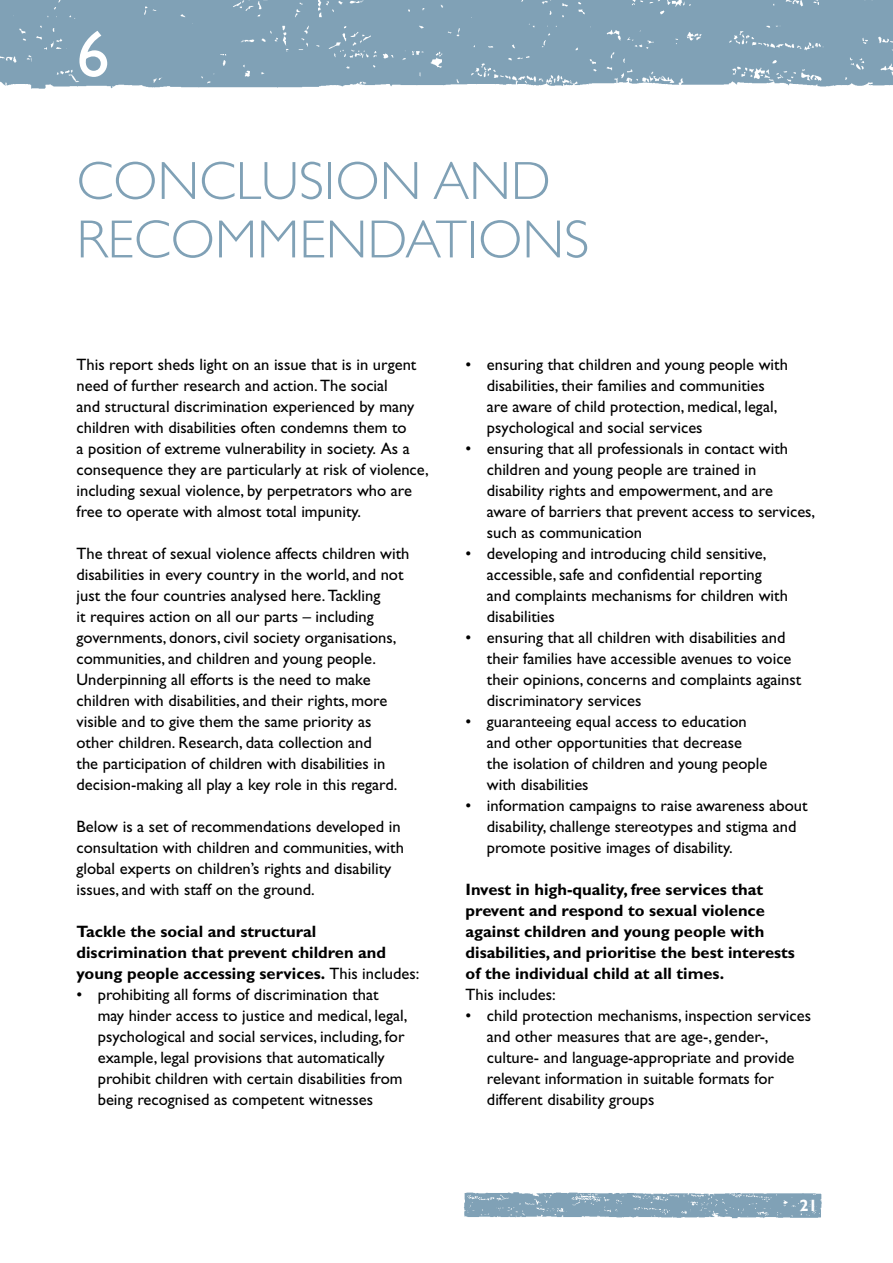
<style>
.page{position:relative;width:893px;height:1263px;background:#fff}
.page>*{position:absolute;margin:0;border:0;box-sizing:border-box;transform-origin:0 0}
.t1{font:66px "Gill Sans";color:#fff}
.t2{font:300 54px/58.5px "Gill Sans";color:#80a1b6}
.t3{font:16.5px/21px "Gill Sans";color:#000}
.t4{font:700 16.5px/21px "Gill Sans";color:#000}
.t5{font:700 16.5px "Gill Sans";color:#fff}
.s1{font-weight:400}
</style>
<div class="page">
<img style="left:464px;top:1192px;width:358px;height:27px">
<img style="left:0;top:0;width:893px;height:89px">
<div style="left:68px;top:22px;width:147px;height:61px;background:#80a1b6"></div>
<h1 class="t1" style="left:77px;top:16px;width:35px">6</h1>
<h2 class="t2" style="left:77px;top:152px;width:514px">CONCLUSION AND<br>RECOMMENDATIONS</h2>
<p class="t3" style="left:77px;top:354px;width:354px">this report sheds light on an issue that is in urgent need of further research and action. the social<br>and structural discrimination experienced by many children with disabilities often condemns them to<br>a position of extreme vulnerability in society. as a consequence they are particularly at risk of violence, including sexual violence, by perpetrators who are free to operate with almost total impunity.</p>
<p class="t3" style="left:77px;top:543px;width:334px">the threat of sexual violence affects children with disabilities in every country in the world, and not just the four countries analysed here. tackling<br>it requires action on all our parts – including governments, donors, civil society organisations, communities, and children and young people. underpinning all efforts is the need to make children with disabilities, and their rights, more visible and to give them the same priority as other children. research, data collection and<br>the participation of children with disabilities in decision-making all play a key role in this regard.</p>
<p class="t3" style="left:77px;top:816px;width:329px">below is a set of recommendations developed in consultation with children and communities, with global experts on children’s rights and disability issues, and with staff on the ground.</p>
<p class="t4" style="left:77px;top:921px;width:344px">Tackle the social and structural discrimination that prevent children and young people accessing services. <span class="s1">this includes:</span></p>
<p class="t3" style="left:98px;top:984px;width:311px;text-indent:-21px">• prohibiting all forms of discrimination that may hinder access to justice and medical, legal, psychological and social services, including, for example, legal provisions that automatically prohibit children with certain disabilities from being recognised as competent witnesses</p>
<p class="t3" style="left:487px;top:354px;width:302px;text-indent:-21px">• ensuring that children and young people with disabilities, their families and communities are aware of child protection, medical, legal, psychological and social services</p>
<p class="t3" style="left:487px;top:438px;width:330px;text-indent:-21px">• ensuring that all professionals in contact with children and young people are trained in disability rights and empowerment, and are aware of barriers that prevent access to services, such as communication</p>
<p class="t3" style="left:487px;top:543px;width:303px;text-indent:-21px">• developing and introducing child sensitive, accessible, safe and confidential reporting and complaints mechanisms for children with disabilities</p>
<p class="t3" style="left:487px;top:627px;width:316px;text-indent:-21px">• ensuring that all children with disabilities and their families have accessible avenues to voice their opinions, concerns and complaints against discriminatory services</p>
<p class="t3" style="left:487px;top:711px;width:282px;text-indent:-21px">• guaranteeing equal access to education and other opportunities that decrease the isolation of children and young people with disabilities</p>
<p class="t3" style="left:487px;top:795px;width:322px;text-indent:-21px">• information campaigns to raise awareness about disability, challenge stereotypes and stigma and promote positive images of disability.</p>
<p class="t4" style="left:466px;top:879px;width:331px">Invest in high-quality, free services that prevent and respond to sexual violence against children and young people with disabilities, and prioritise the best interests of the individual child at all times.</p>
<p class="t3" style="left:466px;top:984px;width:92px">this includes:</p>
<p class="t3" style="left:487px;top:1005px;width:326px;text-indent:-21px">• child protection mechanisms, inspection services and other measures that are age-, gender-, culture- and language-appropriate and provide relevant information in suitable formats for different disability groups</p>
<p class="t5" style="left:799px;top:1196px;width:20px">21</p>
</div>
